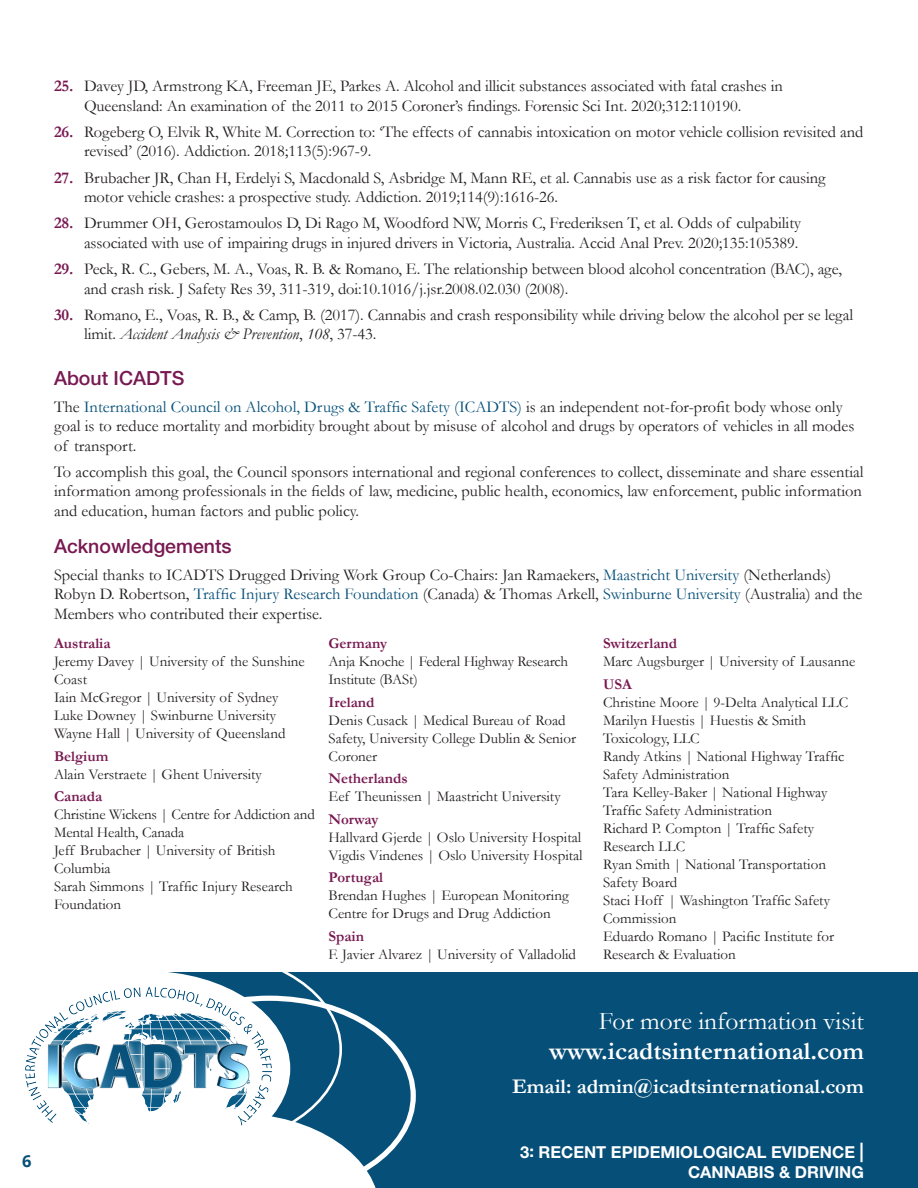
<style>
.page{position:relative;width:918px;height:1188px;background:#fff}
.page>*{position:absolute;margin:0;border:0;box-sizing:border-box;transform-origin:0 0}
.t1{font:700 25.5px "Garamond";color:#fff}
.t2{font:25.5px "Garamond";color:#fff}
.t3{font:700 21px "Garamond";color:#fff}
.t4{font:500 19.5px "Helvetica Neue LT Pro";color:#781951}
.t5{font:16.5px/19.5px "Garamond";letter-spacing:-.005em;color:#231f20}
.t6{font:700 16.5px/19.5px "Helvetica Neue LT Pro";color:#fff;text-align:right}
.t7{font:700 16.5px "Open Sans";color:#064f78}
.t8{font:15px/18px "Garamond";color:#231f20}
.t9{font:700 15px "Garamond";color:#781951}
.s1{font-weight:700;color:#781951}
.s2{font-style:italic}
.s3{color:#064f78}
.s4{font-size:19.5px}
</style>
<div class="page">
<div style="left:172px;top:972px;width:746px;height:216px;background:#064f78"></div>
<svg style="left:172px;top:996px;width:244px;height:192px"></svg>
<div style="left:3px;top:971px;width:287px;height:195px;background:#fff;border-radius:50%"></div>
<img style="left:26px;top:987px;width:246px;height:138px">
<p class="t7" style="left:22px;top:1150px;width:11px">6</p>
<p class="t5" style="left:84px;top:76px;width:701px;text-indent:-30px"><span class="s1">25.</span> Davey JD, Armstrong KA, Freeman JE, Parkes A. Alcohol and illicit substances associated with fatal crashes in<br>Queensland: An examination of the 2011 to 2015 Coroner’s findings. Forensic Sci Int. 2020;312:110190.</p>
<p class="t5" style="left:84px;top:121px;width:781px;text-indent:-30px"><span class="s1">26.</span> Rogeberg O, Elvik R, White M. Correction to: ‘The effects of cannabis intoxication on motor vehicle collision revisited and revised’ (2016). Addiction. 2018;113(5):967-9.</p>
<p class="t5" style="left:84px;top:167px;width:743px;text-indent:-30px"><span class="s1">27.</span> Brubacher JR, Chan H, Erdelyi S, Macdonald S, Asbridge M, Mann RE, et al. Cannabis use as a risk factor for causing motor vehicle crashes: a prospective study. Addiction. 2019;114(9):1616-26.</p>
<p class="t5" style="left:54px;top:213px;width:748px;text-align:right"><span class="s1">28.</span> Drummer OH, Gerostamoulos D, Di Rago M, Woodford NW, Morris C, Frederiksen T, et al. Odds of culpability associated with use of impairing drugs in injured drivers in Victoria, Australia. Accid Anal Prev. 2020;135:105389.</p>
<p class="t5" style="left:84px;top:259px;width:760px;text-indent:-30px"><span class="s1">29.</span> Peck, R. C., Gebers, M. A., Voas, R. B. &amp; Romano, E. The relationship between blood alcohol concentration (BAC), age, and crash risk. J Safety Res 39, 311-319, doi:10.1016/j.jsr.2008.02.030 (2008).</p>
<p class="t5" style="left:84px;top:304px;width:771px;text-indent:-30px"><span class="s1">30.</span> Romano, E., Voas, R. B., &amp; Camp, B. (2017). Cannabis and crash responsibility while driving below the alcohol per se legal limit. <span class="s2">Accident Analysis &amp; Prevention</span>, <span class="s2">108</span>, 37-43.</p>
<p class="t4" style="left:54px;top:367px;width:132px">About ICADTS</p>
<p class="t5" style="left:54px;top:396px;width:802px">The <span class="s3">International Council on Alcohol, Drugs &amp; Traffic Safety (ICADTS)</span> is an independent not-for-profit body whose only goal is to reduce mortality and morbidity brought about by misuse of alcohol and drugs by operators of vehicles in all modes of transport.</p>
<p class="t5" style="left:54px;top:462px;width:811px;text-align:justify">To accomplish this goal, the Council sponsors international and regional conferences to collect, disseminate and share essential information among professionals in the fields of law, medicine, public health, economics, law enforcement, public information and education, human factors and public policy.</p>
<p class="t4" style="left:54px;top:535px;width:179px">Acknowledgements</p>
<p class="t5" style="left:54px;top:564px;width:810px">Special thanks to ICADTS Drugged Driving Work Group Co-Chairs: Jan Ramaekers, <span class="s3">Maastricht University</span> (Netherlands)<br>Robyn D. Robertson, <span class="s3">Traffic Injury Research Foundation</span> (Canada) &amp; Thomas Arkell, <span class="s3">Swinburne University</span> (Australia) and the<br>Members who contributed their expertise.</p>
<p class="t9" style="left:54px;top:633px;width:58px">Australia</p>
<p class="t8" style="left:54px;top:652px;width:252px">Jeremy Davey | University of the Sunshine<br>Coast<br>Iain McGregor | University of Sydney<br>Luke Downey | Swinburne University<br>Wayne Hall | University of Queensland</p>
<p class="t9" style="left:54px;top:746px;width:56px">Belgium</p>
<p class="t8" style="left:54px;top:765px;width:209px">Alain Verstraete | Ghent University</p>
<p class="t9" style="left:54px;top:786px;width:50px">Canada</p>
<p class="t8" style="left:54px;top:805px;width:262px">Christine Wickens | Centre for Addiction and<br>Mental Health, Canada<br>Jeff Brubacher | University of British<br>Columbia<br>Sarah Simmons | Traffic Injury Research<br>Foundation</p>
<p class="t9" style="left:603px;top:633px;width:76px">Switzerland</p>
<p class="t8" style="left:603px;top:652px;width:254px">Marc Augsburger | University of Lausanne</p>
<p class="t9" style="left:603px;top:674px;width:30px">USA</p>
<p class="t8" style="left:603px;top:693px;width:247px">Christine Moore | 9-Delta Analytical LLC<br>Marilyn Huestis | Huestis &amp; Smith<br>Toxicology, LLC<br>Randy Atkins | National Highway Traffic<br>Safety Administration<br>Tara Kelley-Baker | National Highway<br>Traffic Safety Administration<br>Richard P. Compton | Traffic Safety<br>Research LLC<br>Ryan Smith | National Transportation<br>Safety Board<br>Staci Hoff | Washington Traffic Safety<br>Commission<br>Eduardo Romano | Pacific Institute for<br>Research &amp; Evaluation</p>
<p class="t9" style="left:328px;top:633px;width:60px">Germany</p>
<p class="t8" style="left:328px;top:652px;width:241px">Anja Knoche | Federal Highway Research<br>Institute (BASt)</p>
<p class="t9" style="left:328px;top:692px;width:47px">Ireland</p>
<p class="t8" style="left:328px;top:711px;width:249px">Denis Cusack | Medical Bureau of Road<br>Safety, University College Dublin &amp; Senior<br>Coroner</p>
<p class="t9" style="left:328px;top:768px;width:81px">Netherlands</p>
<p class="t8" style="left:328px;top:787px;width:234px">Eef Theunissen | Maastricht University</p>
<p class="t9" style="left:328px;top:809px;width:52px">Norway</p>
<p class="t8" style="left:328px;top:828px;width:256px">Hallvard Gjerde | Oslo University Hospital<br>Vigdis Vindenes | Oslo University Hospital</p>
<p class="t9" style="left:328px;top:867px;width:56px">Portugal</p>
<p class="t8" style="left:328px;top:886px;width:242px">Brendan Hughes | European Monitoring<br>Centre for Drugs and Drug Addiction</p>
<p class="t9" style="left:328px;top:926px;width:37px">Spain</p>
<p class="t8" style="left:328px;top:945px;width:249px">F. Javier Alvarez | University of Valladolid</p>
<h1 class="t2" style="left:599px;top:1004px;width:267px">For more information visit</h1>
<h1 class="t1" style="left:549px;top:1034px;width:316px">www.icadtsinternational.com</h1>
<p class="t3" style="left:512px;top:1072px;width:353px">Email: admin@icadtsinternational.com</p>
<p class="t6" style="left:520px;top:1142px;width:345px">3: RECENT EPIDEMIOLOGICAL EVIDENCE <span class="s4">|<br></span>CANNABIS &amp; DRIVING</p>
</div>
